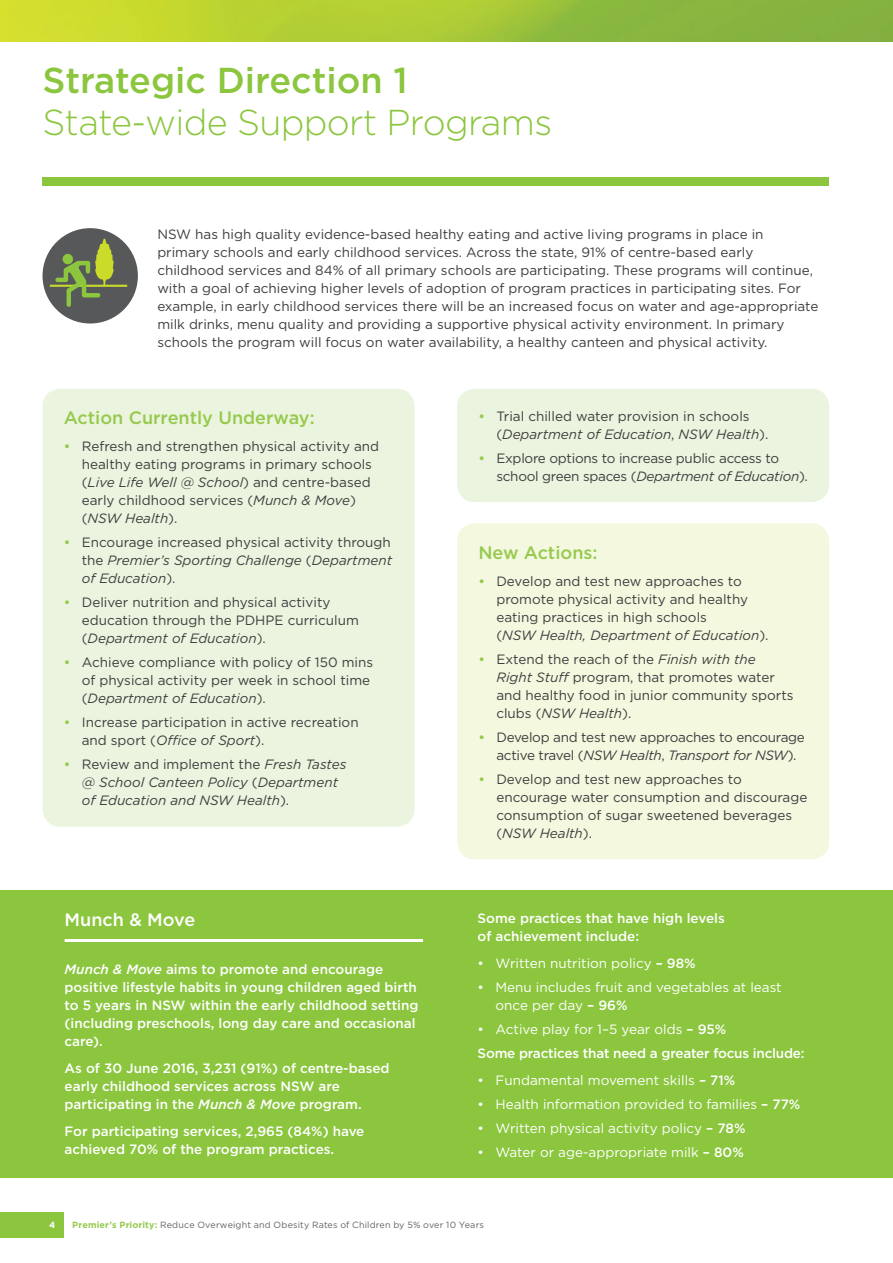
<style>
.page{position:relative;width:893px;height:1263px;background:#fff}
.page>*{position:absolute;margin:0;border:0;box-sizing:border-box;transform-origin:0 0}
.Page_Heading{font:300 36px/42px "Gotham";letter-spacing:-.02em;color:#8bc63e}
.Actions_Heading{font:500 18px "Gotham";color:#96ca4e}
.Actions_Heading-2{font:500 18px "Gotham";color:#fff}
.Body_Copy{font:13.5px/18px "Gotham";color:#3e3e3f}
.Body_Copy-2{font:500 13.5px/18px "Gotham";color:#fff}
.t1{font:13.5px/18px "Gotham";color:#fff}
.Body_Copy-3{font:13.5px/18px "Gotham";letter-spacing:-.02em;color:#3e3e3f}
.t2{font:italic 13.5px/18px "Gotham";color:#3e3e3f}
.t3{font:9px "Gotham";letter-spacing:.015em;color:#636366}
.t4{font:700 9px "Gotham";color:#fff}
.s1{font-weight:500}
.s2{font-weight:500;color:#96ca4e}
.s3{font-style:italic}
.s4{font-weight:500;font-style:normal;color:#96ca4e}
.s5{font-style:normal}
.s6{font-weight:700;color:#96ca4e}
</style>
<div class="page">
<img style="left:0;top:0;width:893px;height:42px">
<div style="left:0;top:1212px;width:64px;height:25px;background:#8bc63e"></div>
<div style="left:43px;top:389px;width:372px;height:438px;background:#ebf4de;border-radius:18px"></div>
<div style="left:43px;top:177px;width:786px;height:9px;background:#8bc63e"></div>
<div style="left:457px;top:523px;width:372px;height:336px;background:#f4f8df;border-radius:18px"></div>
<div style="left:43px;top:228px;width:95px;height:95px;background:#57585a;border-radius:50%"></div>
<svg style="left:50px;top:239px;width:77px;height:68px"></svg>
<div style="left:63px;top:254px;width:10px;height:10px;background:#8bc63e;border-radius:50%"></div>
<div style="left:0;top:890px;width:893px;height:288px;background:#8bc63e"></div>
<hr style="left:65px;top:939px;width:358px;height:3px;background:#fff">
<div style="left:457px;top:389px;width:372px;height:113px;background:#ebf4de;border-radius:18px"></div>
<p class="Page_Heading" style="left:43px;top:59px;width:511px"><span class="s1">Strategic Direction 1<br></span>State-wide Support Programs</p>
<p class="Body_Copy" style="left:157px;top:225px;width:663px">NSW has high quality evidence-based healthy eating and active living programs in place in primary schools and early childhood services. Across the state, 91% of centre-based early childhood services and 84% of all primary schools are participating. These programs will continue, with a goal of achieving higher levels of adoption of program practices in participating sites. For example, in early childhood services there will be an increased focus on water and age-appropriate milk drinks, menu quality and providing a supportive physical activity environment. In primary schools the program will focus on water availability, a healthy canteen and physical activity.</p>
<p class="Actions_Heading" style="left:64px;top:408px;width:252px">Action Currently Underway:</p>
<p class="Body_Copy" style="left:82px;top:438px;width:299px;text-indent:-18px"><span class="s2">•</span> Refresh and strengthen physical activity and healthy eating programs in primary schools (<span class="s3">Live Life Well @ School</span>) and centre-based early childhood services (<span class="s3">Munch &amp; Move</span>) (<span class="s3">NSW Health</span>).</p>
<p class="Body_Copy" style="left:82px;top:534px;width:312px;text-align:justify;text-indent:-18px"><span class="s2">•</span> Encourage increased physical activity through the <span class="s3">Premier’s Sporting Challenge</span> (<span class="s3">Department of Education</span>).</p>
<p class="Body_Copy" style="left:82px;top:594px;width:279px;text-indent:-18px"><span class="s2">•</span> Deliver nutrition and physical activity education through the PDHPE curriculum (<span class="s3">Department of Education</span>).</p>
<p class="Body_Copy" style="left:82px;top:654px;width:293px;text-indent:-18px"><span class="s2">•</span> Achieve compliance with policy of 150 mins of physical activity per week in school time (<span class="s3">Department of Education</span>).</p>
<p class="Body_Copy" style="left:82px;top:714px;width:278px;text-indent:-18px"><span class="s2">•</span> Increase participation in active recreation and sport (<span class="s3">Office of Sport</span>).</p>
<p class="t2" style="left:82px;top:755px;width:266px;text-indent:-18px"><span class="s4">•</span> <span class="s5">Review and implement the</span> Fresh Tastes @ School Canteen Policy <span class="s5">(</span>Department of Education and NSW Health<span class="s5">).</span></p>
<p class="Actions_Heading-2" style="left:65px;top:910px;width:132px">Munch &amp; Move</p>
<p class="Body_Copy-2" style="left:65px;top:960px;width:355px"><span class="s3">Munch &amp; Move</span> aims to promote and encourage positive lifestyle habits in young children aged birth to 5 years in NSW within the early childhood setting (including preschools, long day care and occasional care).</p>
<p class="Body_Copy-2" style="left:65px;top:1059px;width:327px">As of 30 June 2016, 3,231 (91%) of centre-based early childhood services across NSW are participating in the <span class="s3">Munch &amp; Move</span> program.</p>
<p class="Body_Copy-2" style="left:65px;top:1122px;width:301px">For participating services, 2,965 (84%) have achieved 70% of the program practices.</p>
<p class="Body_Copy" style="left:496px;top:407px;width:274px;text-indent:-18px"><span class="s2">•</span> Trial chilled water provision in schools (<span class="s3">Department of Education</span>, <span class="s3">NSW Health</span>).</p>
<p class="Body_Copy-3" style="left:496px;top:449px;width:313px;text-indent:-18px"><span class="s2">•</span> Explore options to increase public access to school green spaces (<span class="s3">Department of Education</span>).</p>
<p class="Actions_Heading" style="left:478px;top:542px;width:121px">New Actions:</p>
<p class="Body_Copy" style="left:496px;top:572px;width:274px;text-indent:-18px"><span class="s2">•</span> Develop and test new approaches to promote physical activity and healthy eating practices in high schools<br>(<span class="s3">NSW Health, Department of Education</span>).</p>
<p class="Body_Copy" style="left:496px;top:650px;width:299px;text-indent:-18px"><span class="s2">•</span> Extend the reach of the <span class="s3">Finish with the Right Stuff</span> program, that promotes water and healthy food in junior community sports clubs (<span class="s3">NSW Health</span>).</p>
<p class="Body_Copy-3" style="left:496px;top:728px;width:310px;text-indent:-18px"><span class="s2">•</span> Develop and test new approaches to encourage active travel (<span class="s3">NSW Health</span>, <span class="s3">Transport for NSW</span>).</p>
<p class="Body_Copy" style="left:496px;top:770px;width:312px;text-indent:-18px"><span class="s2">•</span> Develop and test new approaches to encourage water consumption and discourage consumption of sugar sweetened beverages (<span class="s3">NSW Health</span>).</p>
<p class="Body_Copy-2" style="left:478px;top:909px;width:249px">Some practices that have high levels of achievement include:</p>
<p class="t1" style="left:478px;top:954px;width:220px">• Written nutrition policy <span class="s1">– 98%</span></p>
<p class="t1" style="left:496px;top:978px;width:288px;text-indent:-18px">• Menu includes fruit and vegetables at least once per day <span class="s1">– 96%</span></p>
<p class="t1" style="left:478px;top:1020px;width:250px">• Active play for 1–5 year olds <span class="s1">– 95%</span></p>
<p class="Body_Copy-2" style="left:478px;top:1044px;width:329px">Some practices that need a greater focus include:</p>
<p class="t1" style="left:478px;top:1071px;width:259px">• Fundamental movement skills <span class="s1">– 71%</span></p>
<p class="t1" style="left:478px;top:1095px;width:324px">• Health information provided to families <span class="s1">– 77%</span></p>
<p class="t1" style="left:478px;top:1119px;width:269px">• Written physical activity policy <span class="s1">– 78%</span></p>
<p class="t1" style="left:478px;top:1143px;width:268px">• Water or age-appropriate milk <span class="s1">– 80%</span></p>
<p class="t4" style="left:49px;top:1219px;width:8px">4</p>
<p class="t3" style="left:72px;top:1220px;width:413px"><span class="s6">Premier’s Priority:</span> Reduce Overweight and Obesity Rates of Children by 5% over 10 Years</p>
</div>
